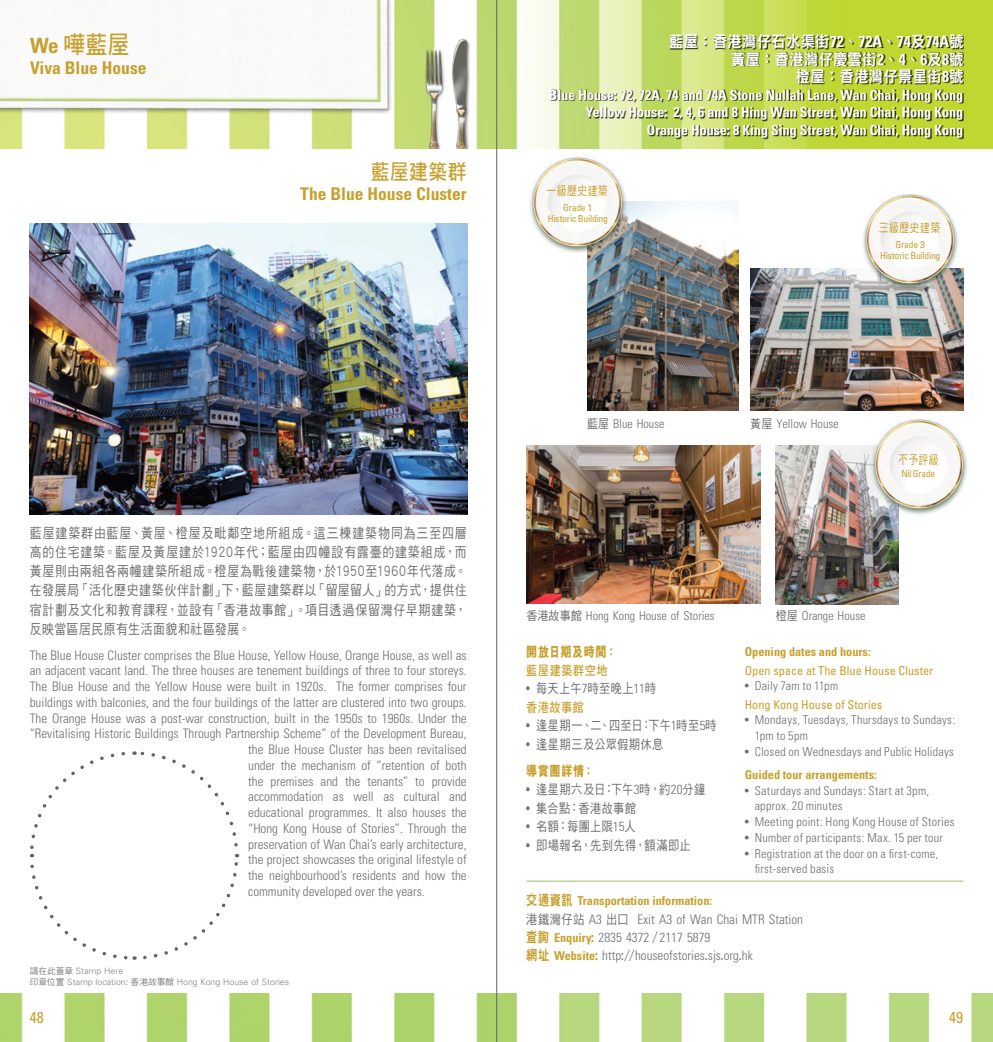
<style>
.page{position:relative;width:993px;height:1042px;background:#fff}
.page>*{position:absolute;margin:0;border:0;box-sizing:border-box;transform-origin:0 0}
.t1{font:24.5px "DF Hei HK W7";color:#c7a12f;scale:.9 1}
.t2{font:21px "DF Hei HK W7";letter-spacing:.015em;color:#c7a12f;scale:.9 1}
.t3{font:700 condensed 17.5px "Univers";color:#c7a12f}
.t4{font:15.75px/17.5px "DF Hei HK W9";letter-spacing:.03em;color:#fff;text-align:right;scale:.9 1}
.t5{font:condensed 15.75px "Univers";color:#c7a12f}
.t6{font:14px/19.2px "DF Hei HK W5";letter-spacing:.055em;color:#6d6e71;text-align:justify;scale:.85 1}
.t7{font:700 condensed 14px/17.5px "Univers";color:#fff;text-align:right}
.t8{font:800 14px "M Hei";letter-spacing:.04em;color:#c7a12f;scale:.8 1}
.t9{font:300 condensed 13.12px/18.4px "Univers";color:#6d6e71}
.t10{font:13.12px "DF Hei HK W5";letter-spacing:.04em;color:#6d6e71;scale:.85 1}
.t11{font:13.12px "DF Hei HK W7";letter-spacing:.045em;color:#c7a12f;scale:.85 1}
.t12{font:300 condensed 12.25px/15.8px "Univers";letter-spacing:.02em;color:#6d6e71}
.t13{font:condensed 12.25px/18.2px "Univers";color:#c7a12f}
.t14{font:300 condensed 12.25px "Univers";color:#6d6e71}
.t15{font:700 condensed 12.25px "Univers";color:#c7a12f}
.t16{font:12.25px "DF Hei HK W5";letter-spacing:.05em;color:#c7a12f;scale:.8 1}
.t17{font:condensed 9.62px/11.5px "Univers";letter-spacing:-.02em;color:#c7a12f;text-align:center}
.t18{font:300 8.75px/11.4px "Univers";color:#808285}
.s1{font-family:"Univers";font-weight:700;font-stretch:condensed;font-size:21px}
.s2{font-family:"Univers";font-weight:700;font-stretch:condensed}
.s3{font-family:"DF Hei HK W9";font-weight:400;font-stretch:normal}
.s4{font-stretch:normal}
.s5{font-family:"DF Hei HK W5";font-weight:400}
.s6{font-family:"DF Hei HK W5";font-weight:400;font-stretch:normal}
.s7{font-family:"Univers";font-stretch:condensed}
.s8{font-family:"Univers";font-weight:300;font-stretch:condensed}
.s9{color:#6d6e71}
.s10{font-weight:300;color:#6d6e71}
.s11{font-weight:400}
.s12{font-weight:700;color:#c7a12f}
.s13{font-family:"DF Hei HK W9";font-weight:400;font-stretch:normal;font-size:14px}
.s14{font-family:"DF Hei HK W9";font-weight:400;font-stretch:normal;font-size:14px;color:#c7a12f}
.s15{font-weight:700;font-size:12.25px;color:#c7a12f}
</style>
<div class="page">
<img style="left:0;top:0;width:992px;height:1042px">
<img style="left:0;top:0;width:459px;height:134px">
<svg style="left:495px;top:0;width:497px;height:150px;background:#cde072"></svg>
<img style="left:421px;top:12px;width:51px;height:138px">
<div style="left:0;top:150px;width:992px;height:842px;background:#fff"></div>
<hr style="left:496px;top:0;width:1px;height:1042px;background:#636466">
<img style="left:29px;top:223px;width:438px;height:292px">
<svg style="left:29px;top:751px;width:211px;height:209px"></svg>
<hr style="left:526px;top:880px;width:436px;height:1px;background:#9fc162">
<div style="left:550px;top:35px;width:413px;height:104px;background:#000;opacity:.75"></div>
<img style="left:750px;top:269px;width:212px;height:142px">
<img style="left:775px;top:445px;width:123px;height:159px">
<img style="left:526px;top:445px;width:233px;height:159px">
<img style="left:864px;top:419px;width:103px;height:98px">
<img style="left:587px;top:202px;width:150px;height:209px">
<img style="left:530px;top:157px;width:100px;height:98px">
<img style="left:855px;top:194px;width:107px;height:98px">
<h1 class="t1" style="left:30px;top:31px;width:112px"><span class="s1">We</span> 嘩藍屋</h1>
<h3 class="t3" style="left:30px;top:57px;width:118px">Viva Blue House</h3>
<h2 class="t2" style="left:371px;top:160px;width:108px">藍屋建築群</h2>
<h3 class="t3" style="left:300px;top:183px;width:168px">The Blue House Cluster</h3>
<p class="t4" style="left:669px;top:33px;width:328px">藍屋：香港灣仔石水渠街<span class="s2">72</span>、<span class="s2">72A</span>、<span class="s2">74</span>及<span class="s2">74A</span>號黃屋：香港灣仔慶雲街<span class="s2">2</span>、<span class="s2">4</span>、<span class="s2">6</span>及<span class="s2">8</span>號<br>橙屋：香港灣仔景星街<span class="s2">8</span>號</p>
<p class="t7" style="left:548px;top:86px;width:415px">Blue House<span class="s3">:</span> 72, 72A, 74 and 74A Stone Nullah Lane, Wan Chai, Hong Kong<br>Yellow House<span class="s3">:</span> 2, 4, 6 and 8 Hing Wan Street, Wan Chai, Hong Kong<br>Orange House<span class="s3">:</span> 8 King Sing Street, Wan Chai, Hong Kong</p>
<p class="t16" style="left:546px;top:184px;width:78px">一級歷史建築</p>
<p class="t17" style="left:547px;top:201px;width:62px">Grade <span class="s4">1<br></span>Historic Building</p>
<p class="t16" style="left:878px;top:221px;width:78px">三級歷史建築</p>
<p class="t17" style="left:879px;top:238px;width:62px">Grade <span class="s4">3<br></span>Historic Building</p>
<p class="t6" style="left:30px;top:523px;width:515px">藍屋建築群由藍屋、黃屋、橙屋及毗鄰空地所組成。這三棟建築物同為三至四層高的住宅建築。藍屋及黃屋建於1920年代；藍屋由四幢設有露臺的建築組成，而黃屋則由兩組各兩幢建築所組成。橙屋為戰後建築物，於1950至1960年代落成。在發展局「活化歷史建築伙伴計劃」下，藍屋建築群以「留屋留人」的方式，提供住宿計劃及文化和教育課程，並設有「香港故事館」。項目透過保留灣仔早期建築，反映當區居民原有生活面貌和社區發展。</p>
<p class="t9" style="left:30px;top:646px;width:438px">The Blue House Cluster comprises the Blue House, Yellow House, Orange House, as well as</p>
<p class="t9" style="left:30px;top:661px;width:438px">an adjacent vacant land. The three houses are tenement buildings of three to four storeys.</p>
<p class="t9" style="left:30px;top:677px;width:438px">The Blue House and the Yellow House were built in 1920s. The former comprises four</p>
<p class="t9" style="left:30px;top:693px;width:438px">buildings with balconies, and the four buildings of the latter are clustered into two groups.</p>
<p class="t9" style="left:30px;top:709px;width:438px">The Orange House was a post-war construction, built in the 1950s to 1960s. Under the</p>
<p class="t9" style="left:30px;top:724px;width:438px">“Revitalising Historic Buildings Through Partnership Scheme” of the Development Bureau,</p>
<p class="t9" style="left:248px;top:740px;width:220px">the Blue House Cluster has been revitalised</p>
<p class="t9" style="left:248px;top:756px;width:220px">under the mechanism of “retention of both</p>
<p class="t9" style="left:248px;top:772px;width:220px">the premises and the tenants” to provide</p>
<p class="t9" style="left:248px;top:787px;width:220px">accommodation as well as cultural and</p>
<p class="t9" style="left:248px;top:803px;width:220px">educational programmes. It also houses the</p>
<p class="t9" style="left:248px;top:819px;width:220px">“Hong Kong House of Stories”. Through the</p>
<p class="t9" style="left:248px;top:835px;width:220px">preservation of Wan Chai’s early architecture,</p>
<p class="t9" style="left:248px;top:850px;width:220px">the project showcases the original lifestyle of</p>
<p class="t9" style="left:248px;top:866px;width:220px">the neighbourhood’s residents and how the</p>
<p class="t9" style="left:248px;top:882px;width:178px">community developed over the years.</p>
<p class="t18" style="left:30px;top:965px;width:261px"><span class="s5">請在此蓋章</span> Stamp Here<br><span class="s5">印章位置</span> Stamp location<span class="s5">: 香港故事館</span> Hong Kong House of Stories</p>
<p class="t14" style="left:587px;top:416px;width:79px"><span class="s6">藍屋</span> Blue House</p>
<p class="t14" style="left:750px;top:416px;width:90px"><span class="s6">黃屋</span> Yellow House</p>
<p class="t16" style="left:897px;top:453px;width:52px">不予評級</p>
<p class="t17" style="left:901px;top:468px;width:36px">Nil Grade</p>
<p class="t14" style="left:526px;top:608px;width:190px"><span class="s6">香港故事館</span> Hong Kong House of Stories</p>
<p class="t14" style="left:775px;top:608px;width:91px"><span class="s6">橙屋</span> Orange House</p>
<p class="t8" style="left:526px;top:644px;width:115px">開放日期及時間：</p>
<p class="t11" style="left:526px;top:663px;width:97px">藍屋建築群空地</p>
<p class="t10" style="left:526px;top:681px;width:154px"><span class="s7">•</span> 每天上午<span class="s8">7</span>時至晚上<span class="s8">11</span>時</p>
<p class="t11" style="left:526px;top:700px;width:69px">香港故事館</p>
<p class="t10" style="left:526px;top:718px;width:225px"><span class="s7">•</span> 逢星期一、二、四至日：下午<span class="s8">1</span>時至<span class="s8">5</span>時</p>
<p class="t10" style="left:526px;top:737px;width:163px"><span class="s7">•</span> 逢星期三及公眾假期休息</p>
<p class="t8" style="left:526px;top:763px;width:86px">導賞團詳情：</p>
<p class="t10" style="left:526px;top:782px;width:212px"><span class="s7">•</span> 逢星期六及日：下午<span class="s8">3</span>時，約<span class="s8">20</span>分鐘</p>
<p class="t10" style="left:526px;top:801px;width:130px"><span class="s7">•</span> 集合點：香港故事館</p>
<p class="t10" style="left:526px;top:819px;width:130px"><span class="s7">•</span> 名額：每團上限<span class="s8">15</span>人</p>
<p class="t10" style="left:526px;top:838px;width:195px"><span class="s7">•</span> 即場報名，先到先得，額滿即止</p>
<p class="t15" style="left:744px;top:644px;width:127px">Opening dates and hours:</p>
<p class="t13" style="left:744px;top:661px;width:190px">Open space at The Blue House Cluster</p>
<p class="t13" style="left:744px;top:677px;width:139px"><span class="s9">•</span> <span class="s10">Daily 7am to 11pm<br></span>Hong Kong House of Stories</p>
<p class="t12" style="left:754px;top:712px;width:202px;text-indent:-10px"><span class="s11">•</span> Mondays, Tuesdays, Thursdays to Sundays:<br>1pm to 5pm</p>
<p class="t12" style="left:744px;top:740px;width:211px;line-height:23.1px"><span class="s11">•</span> Closed on Wednesdays and Public Holidays<br><span class="s12">Guided tour arrangements:</span></p>
<p class="t12" style="left:754px;top:782px;width:176px;text-indent:-10px"><span class="s11">•</span> Saturdays and Sundays: Start at 3pm, approx. 20 minutes</p>
<p class="t12" style="left:744px;top:814px;width:211px"><span class="s11">•</span> Meeting point: Hong Kong House of Stories</p>
<p class="t12" style="left:744px;top:830px;width:200px"><span class="s11">•</span> Number of participants: Max. 15 per tour</p>
<p class="t12" style="left:754px;top:845px;width:185px;text-indent:-10px"><span class="s11">•</span> Registration at the door on a first-come, first-served basis</p>
<p class="t15" style="left:526px;top:893px;width:187px"><span class="s13">交通資訊</span> Transportation information:</p>
<p class="t9" style="left:526px;top:910px;width:278px"><span class="s6">港鐵灣仔站</span> A3 <span class="s6">出口</span> Exit A3 of Wan Chai MTR Station<span class="s14">查詢</span> <span class="s15">Enquiry</span><span class="s14">:</span> 2835 4372<span class="s6">／</span>2117 5879<br><span class="s14">網址</span> <span class="s15">Website</span><span class="s14">:</span> http<span class="s6">://</span>houseofstories<span class="s6">.</span>sjs<span class="s6">.</span>org<span class="s6">.</span>hk</p>
<p class="t5" style="left:30px;top:1008px;width:15px">48</p>
<p class="t5" style="left:948px;top:1008px;width:15px">49</p>
</div>
